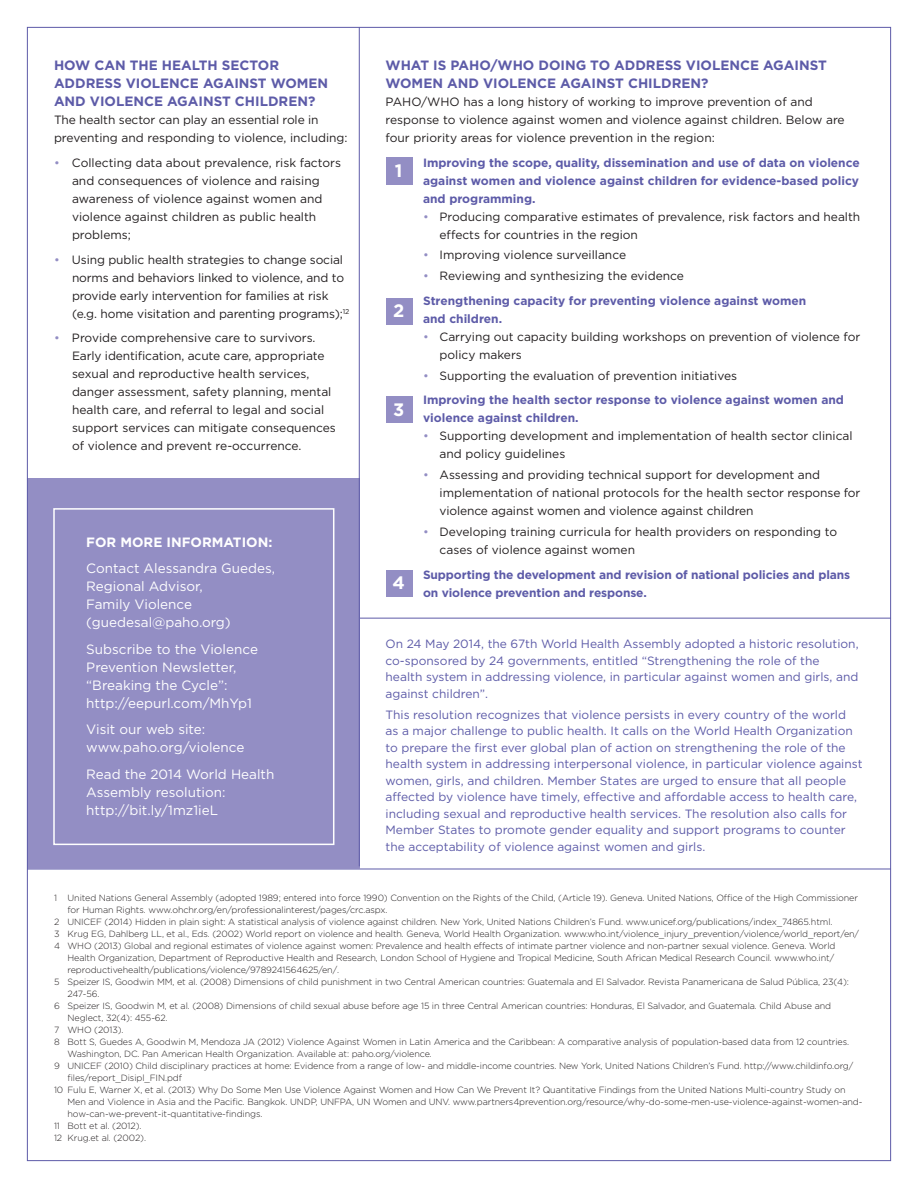
<style>
.page{position:relative;width:918px;height:1188px;background:#fff}
.page>*{position:absolute;margin:0;border:0;box-sizing:border-box;transform-origin:0 0}
.t1{font:700 18px "Gotham";color:#fff}
.t2{font:13.5px/18px "Gotham";color:#fff}
.Head{font:700 13.5px/18px "Gotham";color:#5d5ba8}
.t3{font:700 13.5px "Gotham";color:#fff}
.t4{font:12px/18px "Gotham";color:#231f20}
.t5{font:12px/16.5px "Gotham";color:#5d5ba8}
.t6{font:700 12px/18px "Gotham";color:#5d5ba8}
.t7{font:300 9px/12px "Gotham";letter-spacing:-.01em;color:#231f20}
.s1{color:#938ec4}
</style>
<div class="page">
<hr style="left:27px;top:869px;width:864px;height:1px;background:#5d5ba8">
<hr style="left:27px;top:618px;width:864px;height:1px;background:#5d5ba8">
<div style="left:27px;top:479px;width:332px;height:390px;background:#938ec4"></div>
<div style="left:386px;top:158px;width:27px;height:27px;background:#938ec4"></div>
<div style="left:386px;top:298px;width:27px;height:27px;background:#938ec4"></div>
<div style="left:386px;top:396px;width:27px;height:27px;background:#938ec4"></div>
<div style="left:386px;top:570px;width:27px;height:27px;background:#938ec4"></div>
<div style="left:53px;top:508px;width:281px;height:337px;border:2px solid #fff"></div>
<hr style="left:359px;top:27px;width:1px;height:839px;background:#5d5ba8">
<p class="Head" style="left:54px;top:56px;width:276px">HOW CAN THE HEALTH SECTOR<br>ADDRESS VIOLENCE AGAINST WOMEN<br>AND VIOLENCE AGAINST CHILDREN?</p>
<p class="t4" style="left:54px;top:111px;width:295px">The health sector can play an essential role in preventing and responding to violence, including:</p>
<p class="t4" style="left:72px;top:153px;width:271px;text-indent:-18px"><span class="s1">•</span> Collecting data about prevalence, risk factors and consequences of violence and raising awareness of violence against women and violence against children as public health problems;</p>
<p class="t4" style="left:72px;top:250px;width:279px;text-indent:-18px"><span class="s1">•</span> Using public health strategies to change social norms and behaviors linked to violence, and to provide early intervention for families at risk (e.g. home visitation and parenting programs);<sup>12</sup></p>
<p class="t4" style="left:72px;top:329px;width:265px;text-indent:-18px"><span class="s1">•</span> Provide comprehensive care to survivors.<br>Early identification, acute care, appropriate sexual and reproductive health services, danger assessment, safety planning, mental health care, and referral to legal and social support services can mitigate consequences of violence and prevent re-occurrence.</p>
<p class="t3" style="left:86px;top:534px;width:188px">FOR MORE INFORMATION:</p>
<p class="t2" style="left:86px;top:559px;width:190px">Contact Alessandra Guedes,<br>Regional Advisor,</p>
<p class="t2" style="left:86px;top:595px;width:107px">Family Violence</p>
<p class="t2" style="left:86px;top:613px;width:146px">(guedesal@paho.org)</p>
<p class="t2" style="left:86px;top:640px;width:173px">Subscribe to the Violence<br>Prevention Newsletter, “Breaking the Cycle”: http://eepurl.com/MhYp1</p>
<p class="t2" style="left:86px;top:720px;width:160px">Visit our web site: www.paho.org/violence</p>
<p class="t2" style="left:86px;top:765px;width:190px">Read the 2014 World Health<br>Assembly resolution: http://bit.ly/1mz1ieL</p>
<p class="Head" style="left:386px;top:56px;width:443px">WHAT IS PAHO/WHO DOING TO ADDRESS VIOLENCE AGAINST<br>WOMEN AND VIOLENCE AGAINST CHILDREN?</p>
<p class="t4" style="left:386px;top:93px;width:461px">PAHO/WHO has a long history of working to improve prevention of and response to violence against women and violence against children. Below are four priority areas for violence prevention in the region:</p>
<p class="t6" style="left:423px;top:153px;width:438px;text-align:justify">Improving the scope, quality, dissemination and use of data on violence against women and violence against children for evidence-based policy and programming.</p>
<p class="t4" style="left:440px;top:207px;width:422px;text-indent:-16px"><span class="s1">•</span> Producing comparative estimates of prevalence, risk factors and health effects for countries in the region</p>
<p class="t4" style="left:423px;top:246px;width:205px"><span class="s1">•</span> Improving violence surveillance</p>
<p class="t4" style="left:423px;top:267px;width:262px"><span class="s1">•</span> Reviewing and synthesizing the evidence</p>
<p class="t6" style="left:423px;top:291px;width:385px">Strengthening capacity for preventing violence against women and children.</p>
<p class="t4" style="left:440px;top:327px;width:422px;text-indent:-16px"><span class="s1">•</span> Carrying out capacity building workshops on prevention of violence for policy makers</p>
<p class="t4" style="left:423px;top:366px;width:316px"><span class="s1">•</span> Supporting the evaluation of prevention initiatives</p>
<p class="t6" style="left:423px;top:391px;width:423px">Improving the health sector response to violence against women and violence against children.</p>
<p class="t4" style="left:440px;top:427px;width:415px;text-indent:-16px"><span class="s1">•</span> Supporting development and implementation of health sector clinical and policy guidelines</p>
<p class="t4" style="left:440px;top:466px;width:422px;text-indent:-16px"><span class="s1">•</span> Assessing and providing technical support for development and implementation of national protocols for the health sector response for violence against women and violence against children</p>
<p class="t4" style="left:440px;top:522px;width:399px;text-indent:-16px"><span class="s1">•</span> Developing training curricula for health providers on responding to cases of violence against women</p>
<p class="t6" style="left:423px;top:565px;width:429px">Supporting the development and revision of national policies and plans on violence prevention and response.</p>
<p class="t1" style="left:395px;top:161px;width:9px">1</p>
<p class="t1" style="left:393px;top:301px;width:13px">2</p>
<p class="t1" style="left:393px;top:399px;width:13px">3</p>
<p class="t1" style="left:392px;top:573px;width:14px">4</p>
<p class="t5" style="left:386px;top:636px;width:475px">On 24 May 2014, the 67th World Health Assembly adopted a historic resolution, co-sponsored by 24 governments, entitled “Strengthening the role of the health system in addressing violence, in particular against women and girls, and against children”.</p>
<p class="t5" style="left:386px;top:706px;width:478px">This resolution recognizes that violence persists in every country of the world<br>as a major challenge to public health. It calls on the World Health Organization to prepare the first ever global plan of action on strengthening the role of the health system in addressing interpersonal violence, in particular violence against women, girls, and children. Member States are urged to ensure that all people affected by violence have timely, effective and affordable access to health care, including sexual and reproductive health services. The resolution also calls for Member States to promote gender equality and support programs to counter the acceptability of violence against women and girls.</p>
<p class="t7" style="left:68px;top:891px;width:792px;text-indent:-14px">1 United Nations General Assembly (adopted 1989; entered into force 1990) Convention on the Rights of the Child, (Article 19). Geneva. United Nations, Office of the High Commissioner for Human Rights. www.ohchr.org/en/professionalinterest/pages/crc.aspx.</p>
<p class="t7" style="left:54px;top:915px;width:780px">2 UNICEF (2014) Hidden in plain sight: A statistical analysis of violence against children. New York, United Nations Children’s Fund. www.unicef.org/publications/index_74865.html.</p>
<p class="t7" style="left:54px;top:927px;width:807px">3 Krug EG, Dahlberg LL, et al., Eds. (2002) World report on violence and health. Geneva, World Health Organization. www.who.int/violence_injury_prevention/violence/world_report/en/</p>
<p class="t7" style="left:68px;top:939px;width:770px;text-indent:-14px">4 WHO (2013) Global and regional estimates of violence against women: Prevalence and health effects of intimate partner violence and non-partner sexual violence. Geneva. World<br>Health Organization, Department of Reproductive Health and Research, London School of Hygiene and Tropical Medicine, South African Medical Research Council. www.who.int/ reproductivehealth/publications/violence/9789241564625/en/.</p>
<p class="t7" style="left:68px;top:975px;width:783px;text-indent:-14px">5 Speizer IS, Goodwin MM, et al. (2008) Dimensions of child punishment in two Central American countries: Guatemala and El Salvador. Revista Panamericana de Salud Pública, 23(4):<br>247-56.</p>
<p class="t7" style="left:68px;top:999px;width:765px;text-indent:-14px">6 Speizer IS, Goodwin M, et al. (2008) Dimensions of child sexual abuse before age 15 in three Central American countries: Honduras, El Salvador, and Guatemala. Child Abuse and<br>Neglect, 32(4): 455-62.</p>
<p class="t7" style="left:54px;top:1023px;width:71px">7 WHO (2013).</p>
<p class="t7" style="left:68px;top:1035px;width:783px;text-indent:-14px">8 Bott S, Guedes A, Goodwin M, Mendoza JA (2012) Violence Against Women in Latin America and the Caribbean: A comparative analysis of population-based data from 12 countries.<br>Washington, DC. Pan American Health Organization. Available at: paho.org/violence.</p>
<p class="t7" style="left:68px;top:1059px;width:787px;text-indent:-14px">9 UNICEF (2010) Child disciplinary practices at home: Evidence from a range of low- and middle-income countries. New York, United Nations Children’s Fund. http://www.childinfo.org/ files/report_Disipl_FIN.pdf</p>
<p class="t7" style="left:68px;top:1083px;width:796px;text-indent:-14px">10 Fulu E, Warner X, et al. (2013) Why Do Some Men Use Violence Against Women and How Can We Prevent It? Quantitative Findings from the United Nations Multi-country Study on<br>Men and Violence in Asia and the Pacific. Bangkok. UNDP, UNFPA, UN Women and UNV. www.partners4prevention.org/resource/why-do-some-men-use-violence-against-women-and&shy;how-can-we-prevent-it-quantitative-findings.</p>
<p class="t7" style="left:54px;top:1119px;width:89px">11 Bott et al. (2012).</p>
<p class="t7" style="left:54px;top:1131px;width:94px">12 Krug.et al. (2002).</p>
</div>
